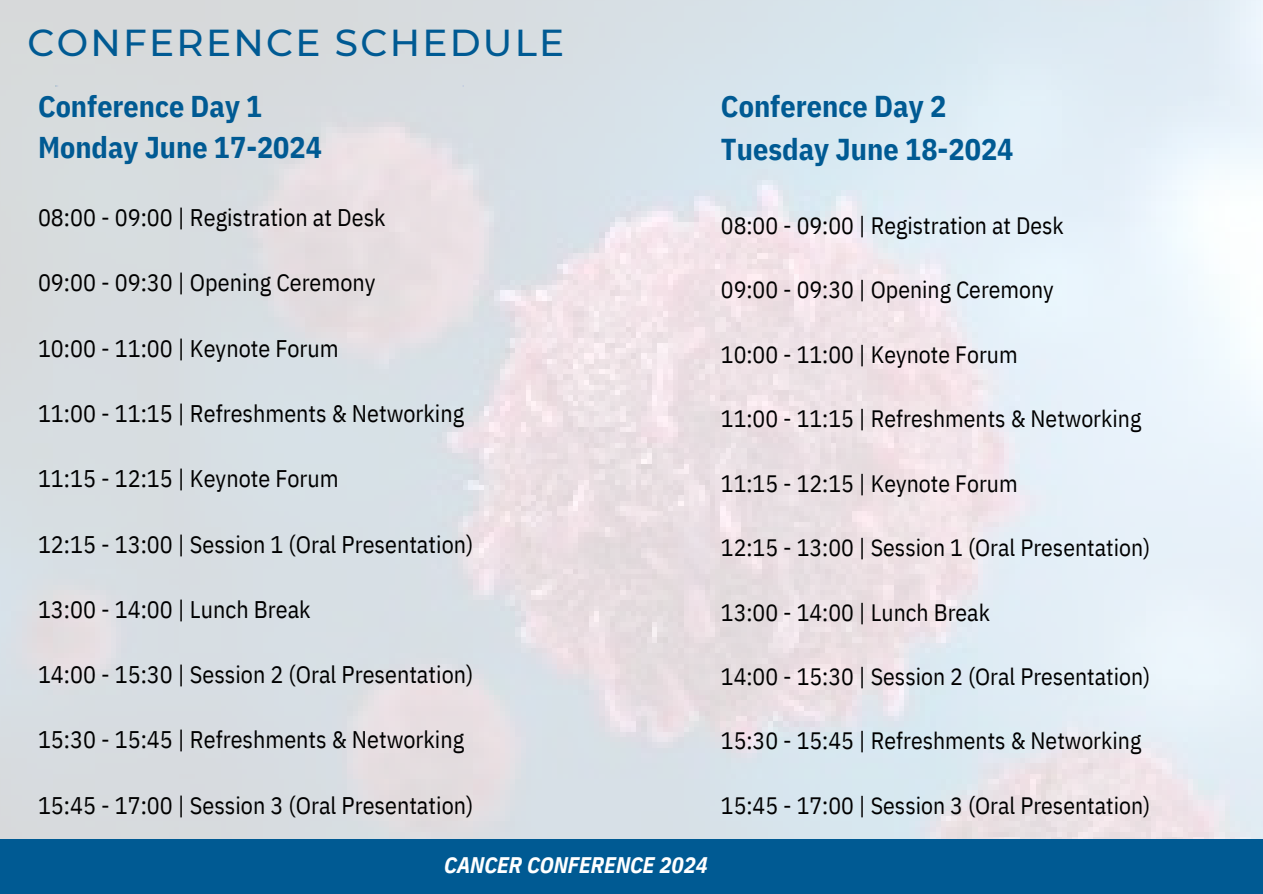
<style>
.page{position:relative;width:1263px;height:894px;background:#fff}
.page>*{position:absolute;margin:0;border:0;box-sizing:border-box;transform-origin:0 0}
.t1{font:500 37.5px "Montserrat";letter-spacing:.06em;color:#005a93}
.t2{font:700 30.15px/42.2px "IBM Plex Sans Cond";color:#005a93}
.t3{font:700 30px/41.7px "IBM Plex Sans Cond";color:#005a93}
.t4{font:24px "IBM Plex Sans Cond";color:#000}
.t5{font:23.7px "IBM Plex Sans Cond";color:#000}
.t6{font:italic 700 22.5px "IBM Plex Sans Cond";color:#fff}
</style>
<div class="page">
<div style="left:0;top:839px;width:1263px;height:54px;background:#005a93"></div>
<img style="left:55px;top:86px;width:409px;height:1px">
<p class="t1" style="left:28px;top:19px;width:538px">CONFERENCE SCHEDULE</p>
<p class="t3" style="left:38px;top:85px;width:285px">Conference Day 1<br>Monday June 17-2024</p>
<p class="t2" style="left:721px;top:85px;width:294px">Conference Day 2<br>Tuesday June 18-2024</p>
<h1 class="t4" style="left:38px;top:201px;width:349px">08:00 - 09:00 | Registration at Desk</h1>
<p class="t4" style="left:38px;top:266px;width:339px">09:00 - 09:30 | Opening Ceremony</p>
<h2 class="t4" style="left:38px;top:332px;width:302px">10:00 - 11:00 | Keynote Forum</h2>
<p class="t4" style="left:38px;top:397px;width:428px">11:00 - 11:15 | Refreshments &amp; Networking</p>
<p class="t4" style="left:38px;top:462px;width:302px">11:15 - 12:15 | Keynote Forum</p>
<p class="t4" style="left:38px;top:527px;width:437px">12:15 - 13:00 | Session 1 (Oral Presentation)</p>
<p class="t4" style="left:38px;top:593px;width:274px">13:00 - 14:00 | Lunch Break</p>
<p class="t4" style="left:38px;top:658px;width:437px">14:00 - 15:30 | Session 2 (Oral Presentation)</p>
<h2 class="t5" style="left:721px;top:210px;width:344px">08:00 - 09:00 | Registration at Desk</h2>
<p class="t5" style="left:721px;top:274px;width:335px">09:00 - 09:30 | Opening Ceremony</p>
<p class="t5" style="left:721px;top:338px;width:298px">10:00 - 11:00 | Keynote Forum</p>
<p class="t5" style="left:721px;top:403px;width:422px">11:00 - 11:15 | Refreshments &amp; Networking</p>
<p class="t5" style="left:721px;top:467px;width:298px">11:15 - 12:15 | Keynote Forum</p>
<p class="t5" style="left:721px;top:531px;width:431px">12:15 - 13:00 | Session 1 (Oral Presentation)</p>
<p class="t5" style="left:721px;top:596px;width:271px">13:00 - 14:00 | Lunch Break</p>
<p class="t5" style="left:721px;top:660px;width:431px">14:00 - 15:30 | Session 2 (Oral Presentation)</p>
<p class="t4" style="left:38px;top:723px;width:428px">15:30 - 15:45 | Refreshments &amp; Networking</p>
<p class="t5" style="left:721px;top:724px;width:422px">15:30 - 15:45 | Refreshments &amp; Networking</p>
<p class="t4" style="left:38px;top:788px;width:437px">15:45 - 17:00 | Session 3 (Oral Presentation)</p>
<p class="t6" style="left:444px;top:849px;width:265px">CANCER CONFERENCE 2024</p>
<p class="t5" style="left:721px;top:789px;width:431px">15:45 - 17:00 | Session 3 (Oral Presentation)</p>
</div>
